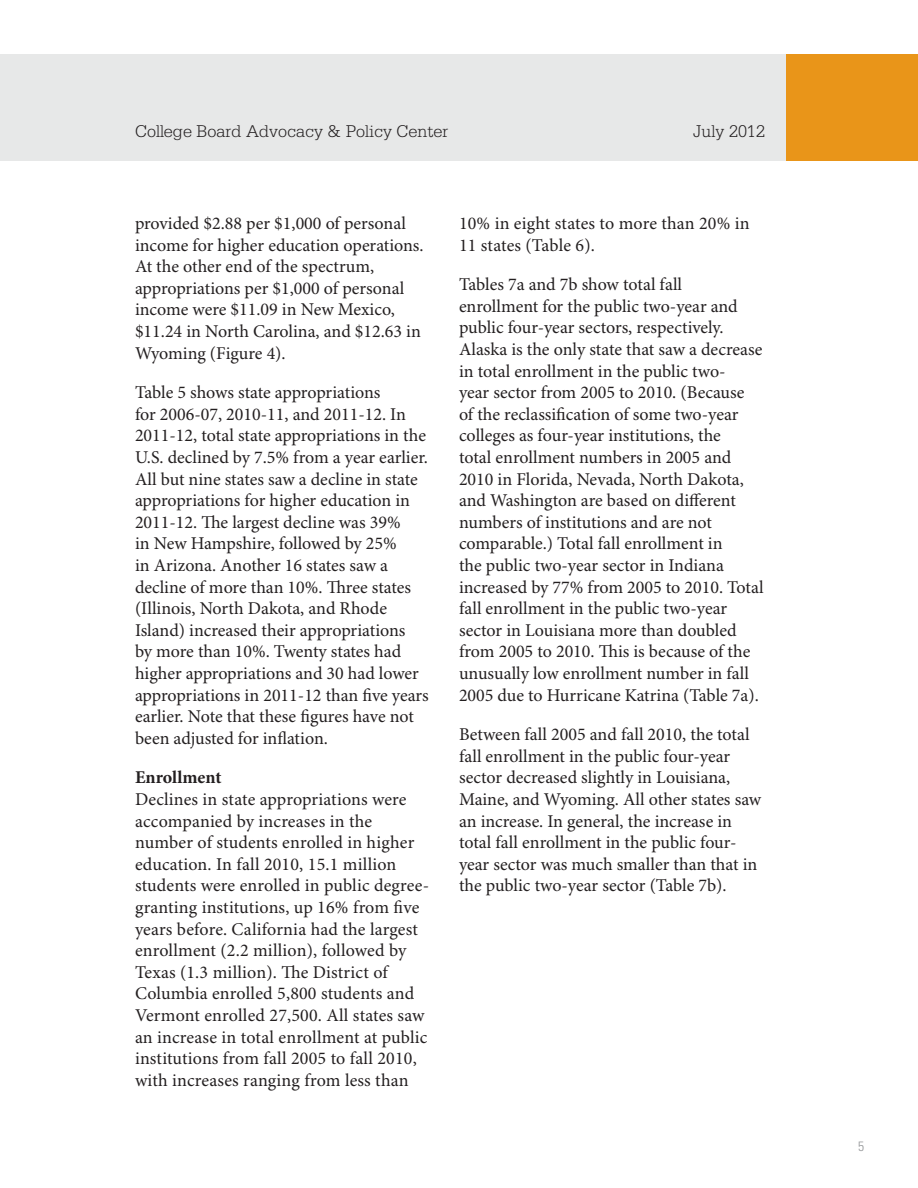
<style>
.page{position:relative;width:918px;height:1188px;background:#fff}
.page>*{position:absolute;margin:0;border:0;box-sizing:border-box;transform-origin:0 0}
.t1{font:18px/21.6px "Minion Pro";color:#231f20}
.t2{font:300 18px "Serifa Std";color:#231f20}
.t3{font:700 18px "Minion Pro";color:#231f20}
.t4{font:300 condensed 13.5px "Univers LT Std";color:#949698}
</style>
<div class="page">
<div style="left:0;top:54px;width:918px;height:107px;background:#e7e8e8"></div>
<div style="left:787px;top:54px;width:131px;height:107px;background:#e99519"></div>
<p class="t2" style="left:135px;top:121px;width:315px">College Board Advocacy &amp; Policy Center</p>
<p class="t2" style="left:694px;top:121px;width:73px">July 2012</p>
<p class="t1" style="left:135px;top:213px;width:290px">provided $2.88 per $1,000 of personal income for higher education operations.<br>At the other end of the spectrum, appropriations per $1,000 of personal income were $11.09 in New Mexico, $11.24 in North Carolina, and $12.63 in Wyoming (Figure 4).</p>
<p class="t1" style="left:135px;top:382px;width:295px">Table 5 shows state appropriations<br>for 2006-07, 2010-11, and 2011-12. In 2011-12, total state appropriations in the U.S. declined by 7.5% from a year earlier.<br>All but nine states saw a decline in state appropriations for higher education in 2011-12. The largest decline was 39%<br>in New Hampshire, followed by 25%<br>in Arizona. Another 16 states saw a decline of more than 10%. Three states (Illinois, North Dakota, and Rhode Island) increased their appropriations<br>by more than 10%. Twenty states had higher appropriations and 30 had lower appropriations in 2011-12 than five years earlier. Note that these figures have not been adjusted for inflation.</p>
<p class="t3" style="left:135px;top:767px;width:88px">Enrollment</p>
<p class="t1" style="left:135px;top:789px;width:296px">Declines in state appropriations were accompanied by increases in the number of students enrolled in higher education. In fall 2010, 15.1 million students were enrolled in public degree&shy;granting institutions, up 16% from five years before. California had the largest enrollment (2.2 million), followed by Texas (1.3 million). The District of Columbia enrolled 5,800 students and Vermont enrolled 27,500. All states saw an increase in total enrollment at public institutions from fall 2005 to fall 2010, with increases ranging from less than</p>
<p class="t1" style="left:459px;top:213px;width:292px">10% in eight states to more than 20% in<br>11 states (Table 6).</p>
<p class="t1" style="left:459px;top:274px;width:306px">Tables 7a and 7b show total fall enrollment for the public two-year and public four-year sectors, respectively.<br>Alaska is the only state that saw a decrease in total enrollment in the public two-<br>year sector from 2005 to 2010. (Because<br>of the reclassification of some two-year colleges as four-year institutions, the<br>total enrollment numbers in 2005 and 2010 in Florida, Nevada, North Dakota, and Washington are based on different numbers of institutions and are not comparable.) Total fall enrollment in<br>the public two-year sector in Indiana increased by 77% from 2005 to 2010. Total fall enrollment in the public two-year sector in Louisiana more than doubled from 2005 to 2010. This is because of the unusually low enrollment number in fall 2005 due to Hurricane Katrina (Table 7a).</p>
<p class="t1" style="left:459px;top:724px;width:304px">Between fall 2005 and fall 2010, the total fall enrollment in the public four-year sector decreased slightly in Louisiana, Maine, and Wyoming. All other states saw an increase. In general, the increase in total fall enrollment in the public four&shy;year sector was much smaller than that in the public two-year sector (Table 7b).</p>
<p class="t4" style="left:858px;top:1138px;width:7px">5</p>
</div>
